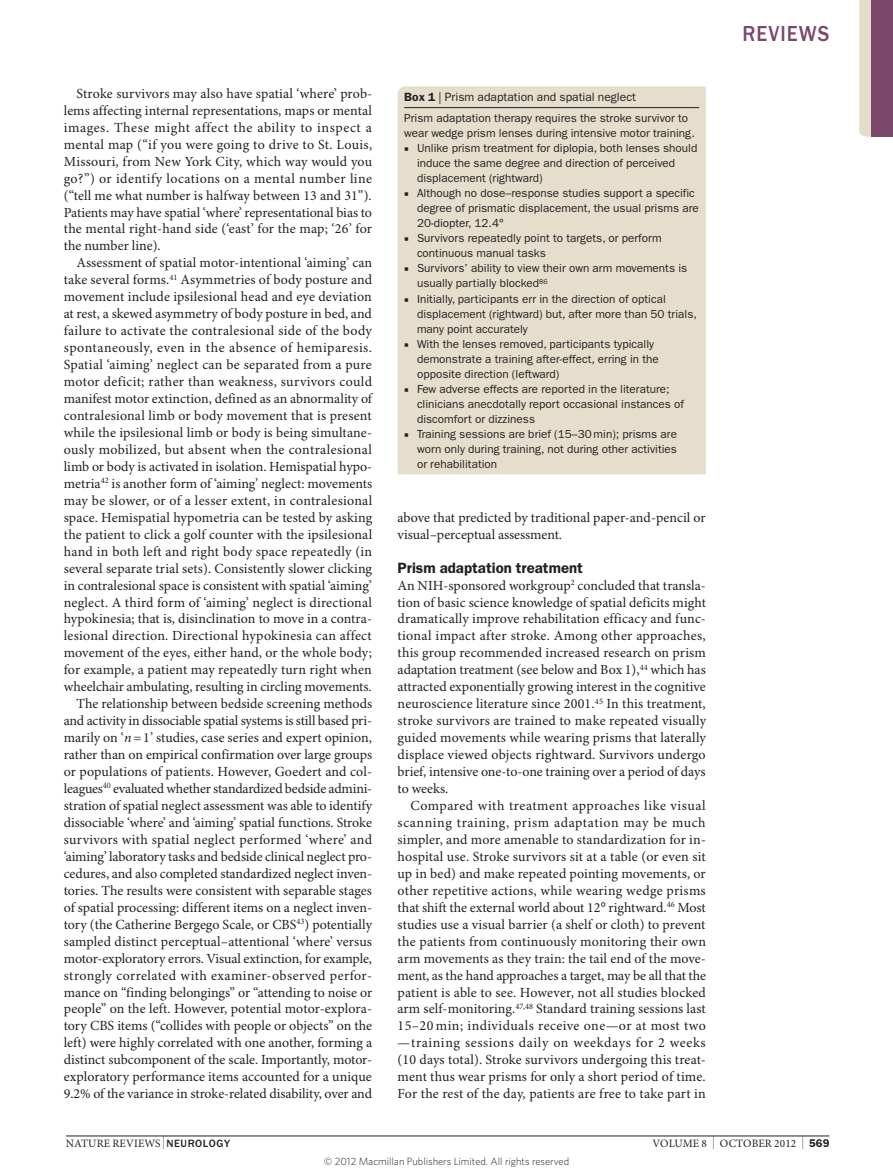
<style>
.page{position:relative;width:893px;height:1174px;background:#fff}
.page>*{position:absolute;margin:0;border:0;box-sizing:border-box;transform-origin:0 0}
.t1{font:500 22.5px "ITC Franklin Gothic Std";letter-spacing:.05em;color:#7b476a;scale:.9 1}
.Head_1{font:600 15px "ITC Franklin Gothic Std";color:#231f20}
.Body_text{font:13.95px/17px "Minion Pro";letter-spacing:.01em;color:#231f20;text-align:justify}
.Body_first{font:13.95px/17px "Minion Pro";letter-spacing:-.005em;color:#231f20;text-align:justify}
.Box_title{font:12px "ITC Franklin Gothic Std";color:#231f20}
.Box_body_bullet{font:11.7px/15px "ITC Franklin Gothic Std";color:#231f20}
.Box_body_first{font:11.7px/15px "ITC Franklin Gothic Std";color:#231f20}
.t2{font:11.25px "Minion Pro";letter-spacing:.01em;color:#231f20}
.t3{font:300 10.5px "Whitney";color:#231f20}
.s1{font-style:italic}
.s2{font-weight:600}
.s3{font-family:"Minion Pro"}
.s4{font-family:"ITC Franklin Gothic Std"}
.s5{font-size:12.9px}
.s6{font-family:"ITC Franklin Gothic Std";font-weight:500;font-size:10.95px}
.s7{font-family:"ITC Franklin Gothic Std";font-weight:600}
</style>
<div class="page">
<hr style="left:66px;top:1135px;width:763px;height:1px;background:#231f20">
<div style="left:398px;top:86px;width:308px;height:388px;background:#e6decd"></div>
<hr style="left:404px;top:107px;width:295px;height:1px;background:#231f20">
<svg style="left:859px;top:0;width:13px;height:137px;background:#ded3c6"></svg>
<div style="left:872px;top:0;width:21px;height:137px;background:#7b476a"></div>
<p class="Body_text" style="left:64px;top:85px;width:310px;text-indent:13px">Stroke survivors may also have spatial ‘where’ prob&shy;lems affecting internal representations, maps or mental images. These might affect the ability to inspect a mental map (“if you were going to drive to St. Louis, Missouri, from New York City, which way would you go?”) or identify locations on a mental number line (“tell me what number is halfway between 13 and 31”).<br>Patients may have spatial ‘where’ representational bias to the mental right-hand side (‘east’ for the map; ‘26’ for the number line).</p>
<p class="Body_text" style="left:64px;top:255px;width:310px;text-align:left;text-indent:13px">Assessment of spatial motor-intentional ‘aiming’ can take several forms.<sup>41</sup> Asymmetries of body posture and movement include ipsilesional head and eye deviation at rest, a skewed asymmetry of body posture in bed, and failure to activate the contralesional side of the body spontaneously, even in the absence of hemiparesis.<br>Spatial ‘aiming’ neglect can be separated from a pure motor deficit; rather than weakness, survivors could manifest motor extinction, defined as an abnormality of contralesional limb or body movement that is present while the ipsilesional limb or body is being simultane&shy;ously mobilized, but absent when the contralesional limb or body is activated in isolation. Hemispatial hypo&shy;metria<sup>42</sup> is another form of ‘aiming’ neglect: movements may be slower, or of a lesser extent, in contralesional space. Hemispatial hypometria can be tested by asking the patient to click a golf counter with the ipsilesional hand in both left and right body space repeatedly (in several separate trial sets). Consistently slower clicking in contralesional space is consistent with spatial ‘aiming’ neglect. A third form of ‘aiming’ neglect is directional hypokinesia; that is, disinclination to move in a contra&shy;lesional direction. Directional hypokinesia can affect movement of the eyes, either hand, or the whole body; for example, a patient may repeatedly turn right when wheelchair ambulating, resulting in circling movements.</p>
<p class="Body_text" style="left:64px;top:696px;width:310px;text-indent:13px">The relationship between bedside screening methods and activity in dissociable spatial systems is still based pri&shy;marily on ‘<span class="s1">n</span>=1’ studies, case series and expert opinion, rather than on empirical confirmation over large groups or populations of patients. However, Goedert and col&shy;leagues<sup>40</sup> evaluated whether standardized bedside admini&shy;stration of spatial neglect assessment was able to identify dissociable ‘where’ and ‘aiming’ spatial functions. Stroke survivors with spatial neglect performed ‘where’ and ‘aiming’ laboratory tasks and bedside clinical neglect pro&shy;cedures, and also completed standardized neglect inven&shy;tories. The results were consistent with separable stages of spatial processing: different items on a neglect inven&shy;tory (the Catherine Bergego Scale, or CBS<sup>43</sup>) potentially sampled distinct perceptual–attentional ‘where’ versus motor-exploratory errors. Visual extinction, for example, strongly correlated with examiner-observed perfor&shy;mance on “finding belongings” or “attending to noise or people” on the left. However, potential motor-explora&shy;tory CBS items (“collides with people or objects” on the left) were highly correlated with one another, forming a distinct subcomponent of the scale. Importantly, motor&shy;exploratory performance items accounted for a unique 9.2% of the variance in stroke-related disability, over and</p>
<p class="Box_title" style="left:404px;top:90px;width:233px"><span class="s2">Box 1</span> | Prism adaptation and spatial neglect</p>
<p class="Box_body_first" style="left:404px;top:111px;width:292px">Prism adaptation therapy requires the stroke survivor to wear wedge prism lenses during intensive motor training.</p>
<p class="Box_body_bullet" style="left:417px;top:141px;width:282px;text-indent:-13px"><span class="s3">■</span> Unlike prism treatment for diplopia, both lenses should induce the same degree and direction of perceived displacement (rightward)</p>
<p class="Box_body_bullet" style="left:417px;top:186px;width:283px;text-indent:-13px"><span class="s3">■</span> Although no dose–response studies support a specific degree of prismatic displacement, the usual prisms are<br>20-diopter, 12.4°</p>
<p class="Box_body_bullet" style="left:417px;top:231px;width:246px;text-indent:-13px"><span class="s3">■</span> Survivors repeatedly point to targets, or perform continuous manual tasks</p>
<p class="Box_body_bullet" style="left:417px;top:261px;width:272px;text-indent:-13px"><span class="s3">■</span> Survivors’ ability to view their own arm movements is usually partially blocked<sup>86</sup></p>
<p class="Box_body_bullet" style="left:417px;top:291px;width:281px;text-indent:-13px"><span class="s3">■</span> Initially, participants err in the direction of optical displacement (rightward) but, after more than 50 trials, many point accurately</p>
<p class="Box_body_bullet" style="left:417px;top:336px;width:243px;text-indent:-13px"><span class="s3">■</span> With the lenses removed, participants typically demonstrate a training after-effect, erring in the opposite direction (leftward)</p>
<p class="Box_body_bullet" style="left:417px;top:381px;width:269px;text-indent:-13px"><span class="s3">■</span> Few adverse effects are reported in the literature; clinicians anecdotally report occasional instances of discomfort or dizziness</p>
<p class="Box_body_bullet" style="left:417px;top:426px;width:262px;text-align:justify;text-indent:-13px"><span class="s3">■</span> Training sessions are brief (15–30 min); prisms are worn only during training, not during other activities or rehabilitation</p>
<p class="Body_text" style="left:398px;top:509px;width:310px">above that predicted by traditional paper-and-pencil or visual–perceptual assessment.</p>
<p class="Head_1" style="left:398px;top:558px;width:187px">Prism adaptation treatment</p>
<p class="Body_first" style="left:398px;top:577px;width:310px">An NIH-sponsored workgroup<sup>2</sup> concluded that transla&shy;tion of basic science knowledge of spatial deficits might dramatically improve rehabilitation efficacy and func&shy;tional impact after stroke. Among other approaches, this group recommended increased research on prism adaptation treatment (see below and Box 1),<sup>44</sup> which has attracted exponentially growing interest in the cognitive neuroscience literature since 2001.<sup>45</sup> In this treatment, stroke survivors are trained to make repeated visually guided movements while wearing prisms that laterally displace viewed objects rightward. Survivors undergo brief, intensive one-to-one training over a period of days to weeks.</p>
<p class="Body_text" style="left:398px;top:797px;width:310px;text-indent:13px">Compared with treatment approaches like visual scanning training, prism adaptation may be much simpler, and more amenable to standardization for in&shy;hospital use. Stroke survivors sit at a table (or even sit up in bed) and make repeated pointing movements, or other repetitive actions, while wearing wedge prisms that shift the external world about 12<span class="s4">º</span> rightward.<sup>46</sup> Most studies use a visual barrier (a shelf or cloth) to prevent the patients from continuously monitoring their own arm movements as they train: the tail end of the move&shy;ment, as the hand approaches a target, may be all that the patient is able to see. However, not all studies blocked arm self-monitoring.<sup>47,48</sup> Standard training sessions last 15–20 min; individuals receive one—or at most two —training sessions daily on weekdays for 2 weeks (10 days total). Stroke survivors undergoing this treat&shy;ment thus wear prisms for only a short period of time.<br>For the rest of the day, patients are free to take part in</p>
<p class="t1" style="left:742px;top:21px;width:98px">REVIEWS</p>
<p class="t2" style="left:66px;top:1136px;width:165px">NATURE REVIEWS <span class="s5">|</span> <span class="s6">NEUROLOGY</span></p>
<p class="t2" style="left:653px;top:1136px;width:178px">VOLUME 8 <span class="s5">|</span> OCTOBER 2012 <span class="s5">|</span> <span class="s7">569</span></p>
<p class="t3" style="left:324px;top:1154px;width:247px">© 2012 Macmillan Publishers Limited. All rights reserved</p>
</div>
